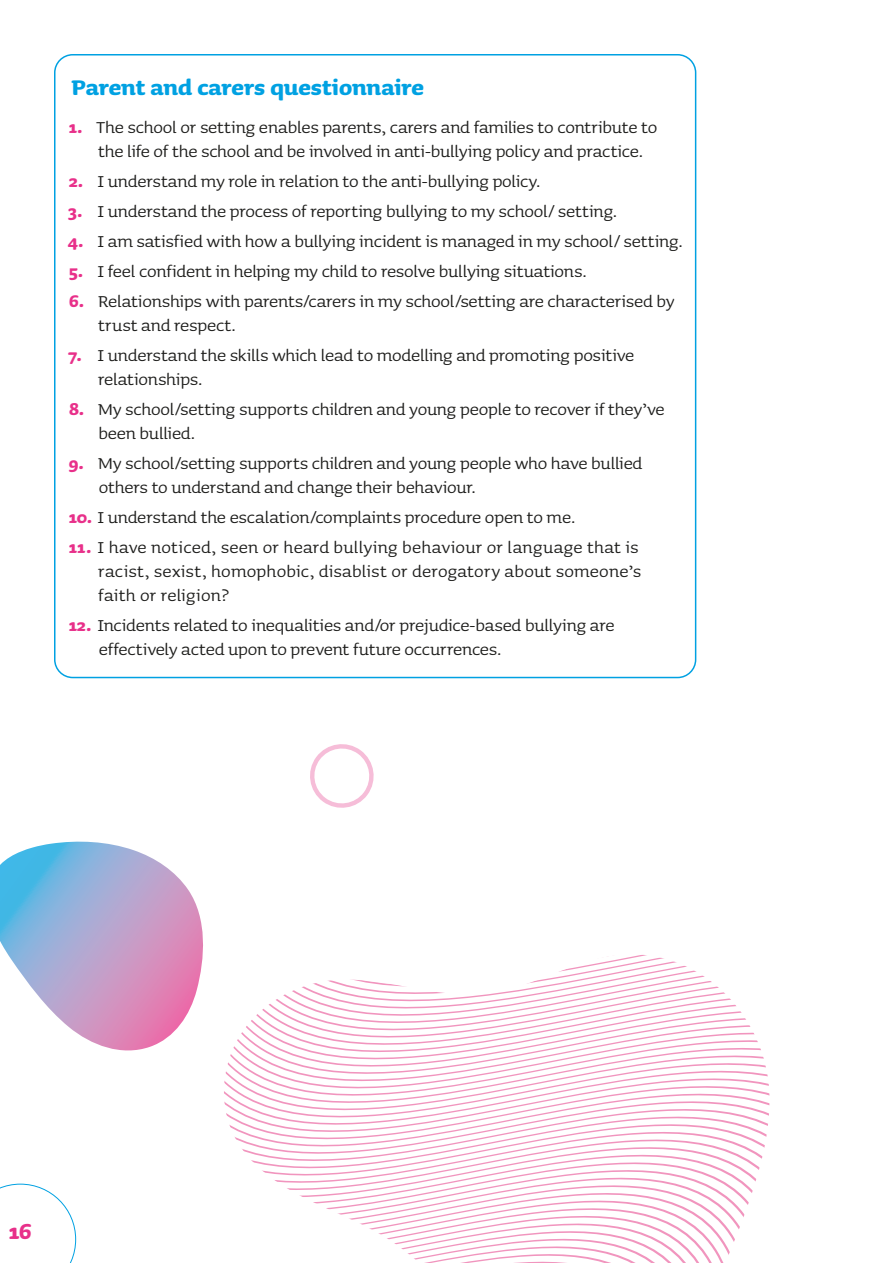
<style>
.page{position:relative;width:893px;height:1263px;background:#fff}
.page>*{position:absolute;margin:0;border:0;box-sizing:border-box;transform-origin:0 0}
.t1{font:700 27px "Sauna Pro";letter-spacing:-.005em;color:#00a1e2}
.t2{font:700 27px "Sauna Pro";color:#e8308a}
.t3{font:21px/24px "Sauna Pro";letter-spacing:-.01em;color:#1d1d1b}
.t4{font:21px/24px "Sauna Pro";letter-spacing:.01em;color:#1d1d1b}
.s1{font-weight:700;color:#e8308a}
</style>
<div class="page">
<svg style="left:0;top:1184px;width:76px;height:79px"></svg>
<svg style="left:313px;top:975px;width:450px;height:207px"></svg>
<svg style="left:284px;top:985px;width:470px;height:220px"></svg>
<svg style="left:268px;top:995px;width:477px;height:234px"></svg>
<svg style="left:256px;top:1006px;width:479px;height:249px"></svg>
<svg style="left:246px;top:1016px;width:480px;height:247px"></svg>
<svg style="left:241px;top:1027px;width:476px;height:236px"></svg>
<svg style="left:233px;top:1037px;width:474px;height:226px"></svg>
<svg style="left:230px;top:1048px;width:468px;height:215px"></svg>
<svg style="left:227px;top:1058px;width:462px;height:205px"></svg>
<svg style="left:225px;top:1068px;width:454px;height:195px"></svg>
<svg style="left:224px;top:1079px;width:446px;height:184px"></svg>
<svg style="left:310px;top:744px;width:64px;height:64px"></svg>
<svg style="left:0;top:841px;width:203px;height:210px"></svg>
<p class="t1" style="left:72px;top:72px;width:354px">Parent and carers questionnaire</p>
<p class="t3" style="left:98px;top:115px;width:561px;text-indent:-29px"><span class="s1">1.</span> The school or setting enables parents, carers and families to contribute to the life of the school and be involved in anti-bullying policy and practice.</p>
<p class="t3" style="left:69px;top:169px;width:473px"><span class="s1">2.</span> I understand my role in relation to the anti-bullying policy.</p>
<p class="t3" style="left:68px;top:199px;width:550px"><span class="s1">3.</span> I understand the process of reporting bullying to my school/ setting.</p>
<p class="t3" style="left:68px;top:229px;width:617px"><span class="s1">4.</span> I am satisfied with how a bullying incident is managed in my school/ setting.</p>
<p class="t3" style="left:69px;top:259px;width:519px"><span class="s1">5.</span> I feel confident in helping my child to resolve bullying situations.</p>
<p class="t3" style="left:98px;top:289px;width:578px;text-indent:-29px"><span class="s1">6.</span> Relationships with parents/carers in my school/setting are characterised by trust and respect.</p>
<p class="t3" style="left:98px;top:343px;width:538px;text-indent:-30px"><span class="s1">7.</span> I understand the skills which lead to modelling and promoting positive relationships.</p>
<p class="t3" style="left:98px;top:397px;width:568px;text-indent:-29px"><span class="s1">8.</span> My school/setting supports children and young people to recover if they’ve been bullied.</p>
<p class="t3" style="left:99px;top:451px;width:545px;text-indent:-30px"><span class="s1">9.</span> My school/setting supports children and young people who have bullied others to understand and change their behaviour.</p>
<p class="t3" style="left:69px;top:505px;width:508px"><span class="s1">10.</span> I understand the escalation/complaints procedure open to me.</p>
<p class="t4" style="left:98px;top:535px;width:545px;text-indent:-30px"><span class="s1">11.</span> I have noticed, seen or heard bullying behaviour or language that is racist, sexist, homophobic, disablist or derogatory about someone’s faith or religion?</p>
<p class="t3" style="left:99px;top:613px;width:517px;text-indent:-30px"><span class="s1">12.</span> Incidents related to inequalities and/or prejudice-based bullying are effectively acted upon to prevent future occurrences.</p>
<p class="t2" style="left:9px;top:1216px;width:24px">16</p>
</div>
